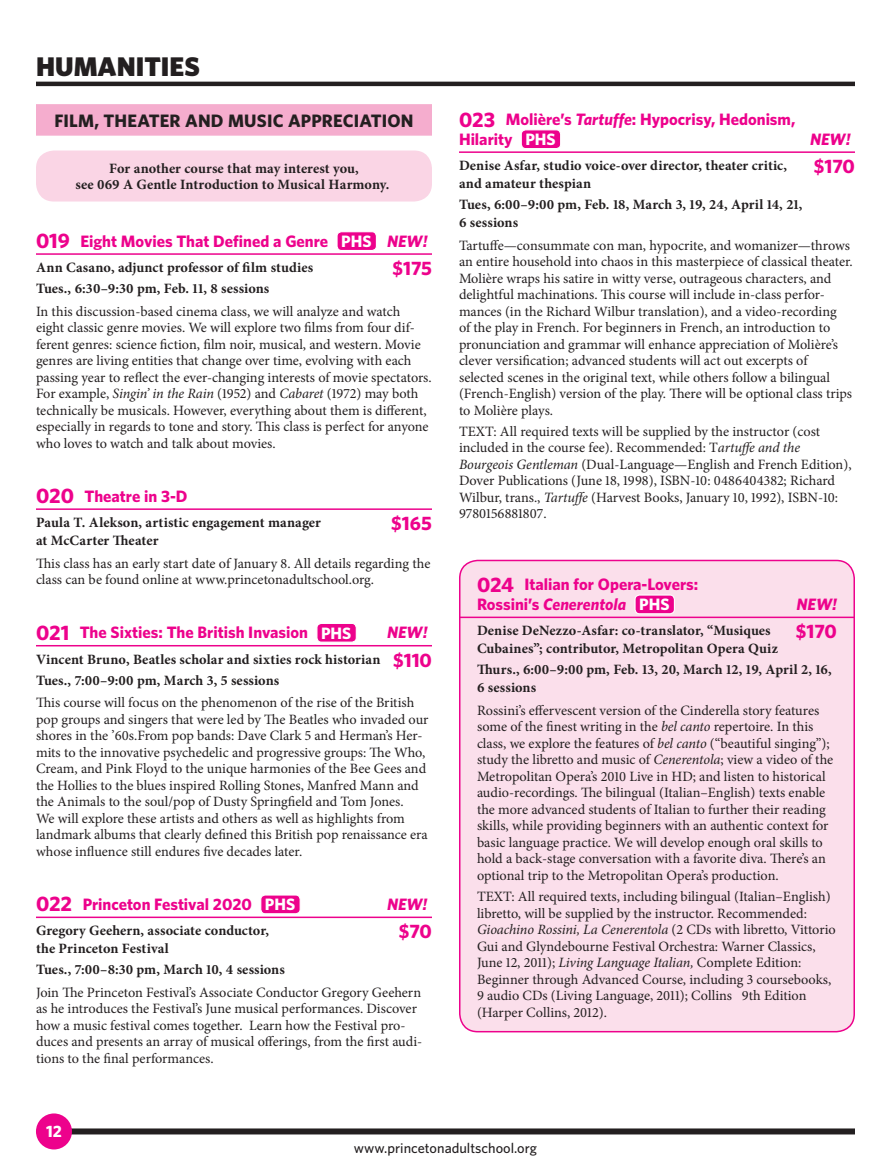
<style>
.page{position:relative;width:891px;height:1175px;background:#fff}
.page>*{position:absolute;margin:0;border:0;box-sizing:border-box;transform-origin:0 0}
.t1{font:900 27px "Whitney";color:#231f20}
.t2{font:700 19.5px "Whitney";color:#ed028c}
.t3{font:700 18px "Whitney";color:#231f20}
.t4{font:700 16.5px/19.5px "Whitney";color:#ed028c}
.t5{font:italic 700 16.5px "Whitney";color:#ed028c}
.t6{font:700 16.5px "Whitney";color:#fff}
.t7{font:14.25px/16.5px "Minion Pro";color:#231f20}
.t8{font:700 14.25px/21px "Minion Pro";letter-spacing:.005em;color:#231f20}
.t9{font:500 14.25px "Whitney";color:#231f20}
.s1{font-size:21px}
.s2{color:#fff}
.s3{font-style:italic}
.s4{font-family:"Whitney";font-size:19.5px;color:#ed028c}
</style>
<div class="page">
<div style="left:69px;top:1128px;width:786px;height:6px;background:#231f20"></div>
<div style="left:36px;top:1113px;width:36px;height:36px;background:#ed028c;border-radius:50%"></div>
<div style="left:460px;top:560px;width:394px;height:471px;background:#fbdfeb;border-radius:18px"></div>
<div style="left:459px;top:560px;width:396px;height:472px;border:2px solid #ed028c;border-radius:18px"></div>
<hr style="left:36px;top:82px;width:819px;height:4px;background:#231f20">
<div style="left:36px;top:104px;width:396px;height:32px;background:#f5adce"></div>
<hr style="left:36px;top:253px;width:396px;height:2px;background:#ed028c">
<hr style="left:36px;top:508px;width:396px;height:2px;background:#ed028c">
<hr style="left:36px;top:645px;width:396px;height:1px;background:#ed028c">
<hr style="left:36px;top:916px;width:396px;height:2px;background:#ed028c">
<div style="left:36px;top:150px;width:396px;height:51px;background:#fad5e5;border-radius:18px"></div>
<div style="left:337px;top:232px;width:39px;height:18px;background:#ed028c;border-radius:4px"></div>
<div style="left:336px;top:231px;width:41px;height:20px;border:1px solid #fff;border-radius:4px"></div>
<div style="left:317px;top:623px;width:39px;height:19px;background:#ed028c;border-radius:4px"></div>
<div style="left:316px;top:623px;width:41px;height:19px;border:1px solid #fff;border-radius:4px"></div>
<div style="left:261px;top:895px;width:39px;height:18px;background:#ed028c;border-radius:4px"></div>
<div style="left:260px;top:894px;width:41px;height:20px;border:1px solid #fff;border-radius:4px"></div>
<hr style="left:459px;top:151px;width:396px;height:2px;background:#ed028c">
<hr style="left:459px;top:616px;width:396px;height:2px;background:#ed028c">
<div style="left:521px;top:130px;width:40px;height:19px;background:#ed028c;border-radius:4px"></div>
<div style="left:521px;top:129px;width:40px;height:20px;border:1px solid #fff;border-radius:4px"></div>
<div style="left:635px;top:595px;width:39px;height:19px;background:#ed028c;border-radius:4px"></div>
<div style="left:634px;top:594px;width:41px;height:20px;border:1px solid #fff;border-radius:4px"></div>
<h1 class="t1" style="left:36px;top:50px;width:165px">HUMANITIES</h1>
<p class="t3" style="left:54px;top:109px;width:246px">Fi lm, Th eater and Music App</p>
<p class="t3" style="left:322px;top:109px;width:93px">reciation</p>
<p class="t8" style="left:75px;top:160px;width:316px;line-height:16.5px;text-align:center">For another course that may interest you,<br>see 069 A Gentle Introduction to Musical Harmony.</p>
<p class="t4" style="left:36px;top:230px;width:393px"><span class="s1">019</span> Eight Movies That Defined a Genre <span class="s2">PHS</span> <span class="s3">NEW!</span></p>
<p class="t8" style="left:36px;top:257px;width:279px">Ann Casano, adjunct professor of film studies</p>
<h2 class="t2" style="left:392px;top:256px;width:41px">$175</h2>
<p class="t8" style="left:36px;top:278px;width:235px">Tues., 6:30–9:30 pm, Feb. 11, 8 sessions</p>
<p class="t7" style="left:36px;top:303px;width:397px">In this discussion-based cinema class, we will analyze and watch eight classic genre movies. We will explore two films from four dif&shy;ferent genres: science fiction, film noir, musical, and western. Movie genres are living entities that change over time, evolving with each passing year to reflect the ever-changing interests of movie spectators.<br>For example, <span class="s3">Singin’ in the Rain</span> (1952) and <span class="s3">Cabaret</span> (1972) may both technically be musicals. However, everything about them is different, especially in regards to tone and story. This class is perfect for anyone who loves to watch and talk about movies.</p>
<p class="t4" style="left:36px;top:485px;width:153px"><span class="s1">020</span> Theatre in 3-D</p>
<p class="t8" style="left:36px;top:512px;width:286px">Paula T. Alekson, artistic engagement manager</p>
<h2 class="t2" style="left:391px;top:511px;width:42px">$165</h2>
<p class="t8" style="left:36px;top:530px;width:124px">at McCarter Theater</p>
<p class="t7" style="left:36px;top:555px;width:396px">This class has an early start date of January 8. All details regarding the class can be found online at www.princetonadultschool.org.</p>
<p class="t4" style="left:36px;top:622px;width:317px"><span class="s1">021</span> The Sixties: The British Invasion <span class="s2">PHS</span></p>
<p class="t5" style="left:387px;top:622px;width:42px">NEW!</p>
<p class="t8" style="left:36px;top:648px;width:398px">Vincent Bruno, Beatles scholar and sixties rock historian <span class="s4">$110<br></span>Tues., 7:00–9:00 pm, March 3, 5 sessions</p>
<p class="t7" style="left:36px;top:694px;width:394px">This course will focus on the phenomenon of the rise of the British pop groups and singers that were led by The Beatles who invaded our shores in the ’60s.From pop bands: Dave Clark 5 and Herman’s Her&shy;mits to the innovative psychedelic and progressive groups: The Who, Cream, and Pink Floyd to the unique harmonies of the Bee Gees and the Hollies to the blues inspired Rolling Stones, Manfred Mann and the Animals to the soul/pop of Dusty Springfield and Tom Jones.<br>We will explore these artists and others as well as highlights from landmark albums that clearly defined this British pop renaissance era whose influence still endures five decades later.</p>
<p class="t4" style="left:36px;top:893px;width:261px"><span class="s1">022</span> Princeton Festival 2020 <span class="s2">PHS</span></p>
<p class="t5" style="left:387px;top:894px;width:42px">NEW!</p>
<p class="t8" style="left:36px;top:920px;width:235px">Gregory Geehern, associate conductor,</p>
<h2 class="t2" style="left:399px;top:919px;width:35px">$70</h2>
<p class="t8" style="left:36px;top:938px;width:250px">the Princeton Festival<br>Tues., 7:00–8:30 pm, March 10, 4 sessions</p>
<p class="t7" style="left:36px;top:984px;width:388px">Join The Princeton Festival’s Associate Conductor Gregory Geehern as he introduces the Festival’s June musical performances. Discover how a music festival comes together. Learn how the Festival pro&shy;duces and presents an array of musical offerings, from the first audi&shy;tions to the final performances.</p>
<p class="t6" style="left:46px;top:1121px;width:17px">12</p>
<p class="t4" style="left:459px;top:109px;width:338px"><span class="s1">023</span> Molière’s <span class="s3">Tartuffe</span>: Hypocrisy, Hedonism,<br>Hilarity <span class="s2">PHS</span></p>
<p class="t5" style="left:810px;top:129px;width:42px">NEW!</p>
<p class="t8" style="left:459px;top:155px;width:330px">Denise Asfar, studio voice-over director, theater critic,</p>
<h2 class="t2" style="left:814px;top:154px;width:43px">$170</h2>
<p class="t8" style="left:459px;top:173px;width:345px">and amateur thespian<br>Tues, 6:00–9:00 pm, Feb. 18, March 3, 19, 24, April 14, 21,</p>
<p class="t8" style="left:459px;top:212px;width:61px">6 sessions</p>
<p class="t7" style="left:459px;top:237px;width:395px">Tartuffe—consummate con man, hypocrite, and womanizer—throws an entire household into chaos in this masterpiece of classical theater.<br>Molière wraps his satire in witty verse, outrageous characters, and delightful machinations. This course will include in-class perfor&shy;mances (in the Richard Wilbur translation), and a video-recording<br>of the play in French. For beginners in French, an introduction to pronunciation and grammar will enhance appreciation of Molière’s clever versification; advanced students will act out excerpts of selected scenes in the original text, while others follow a bilingual (French-English) version of the play. There will be optional class trips to Molière plays.</p>
<p class="t7" style="left:459px;top:423px;width:394px">TEXT: All required texts will be supplied by the instructor (cost included in the course fee). Recommended: T<span class="s3">artuffe and the Bourgeois Gentleman</span> (Dual-Language—English and French Edition), Dover Publications (June 18, 1998), ISBN-10: 0486404382; Richard Wilbur, trans., <span class="s3">Tartuffe</span> (Harvest Books, January 10, 1992), ISBN-10:<br>9780156881807.</p>
<p class="t4" style="left:477px;top:574px;width:223px"><span class="s1">024</span> Italian for Opera-Lovers:<br>Rossini’s <span class="s3">Cenerentola</span> <span class="s2">PHS</span></p>
<p class="t5" style="left:797px;top:594px;width:42px">NEW!</p>
<p class="t8" style="left:477px;top:620px;width:295px">Denise DeNezzo-Asfar: co-translator, “Musiques</p>
<h2 class="t2" style="left:796px;top:619px;width:43px">$170</h2>
<p class="t8" style="left:477px;top:638px;width:356px">Cubaines”; contributor, Metropolitan Opera Quiz<br>Thurs., 6:00–9:00 pm, Feb. 13, 20, March 12, 19, April 2, 16,</p>
<p class="t8" style="left:477px;top:677px;width:61px">6 sessions</p>
<p class="t7" style="left:477px;top:702px;width:358px">Rossini’s effervescent version of the Cinderella story features some of the finest writing in the <span class="s3">bel canto</span> repertoire. In this class, we explore the features of <span class="s3">bel canto</span> (“beautiful singing”); study the libretto and music of <span class="s3">Cenerentola</span>; view a video of the Metropolitan Opera’s 2010 Live in HD; and listen to historical audio-recordings. The bilingual (Italian–English) texts enable the more advanced students of Italian to further their reading skills, while providing beginners with an authentic context for basic language practice. We will develop enough oral skills to hold a back-stage conversation with a favorite diva. There’s an optional trip to the Metropolitan Opera’s production.</p>
<p class="t7" style="left:477px;top:888px;width:360px">TEXT: All required texts, including bilingual (Italian–English) libretto, will be supplied by the instructor. Recommended:<br><span class="s3">Gioachino Rossini, La Cenerentola</span> (2 CDs with libretto, Vittorio Gui and Glyndebourne Festival Orchestra: Warner Classics, June 12, 2011); <span class="s3">Living Language Italian,</span> Complete Edition:<br>Beginner through Advanced Course, including 3 coursebooks, 9 audio CDs (Living Language, 2011); Collins 9th Edition (Harper Collins, 2012).</p>
<p class="t9" style="left:354px;top:1139px;width:185px">www.princetonadultschool.org</p>
</div>
